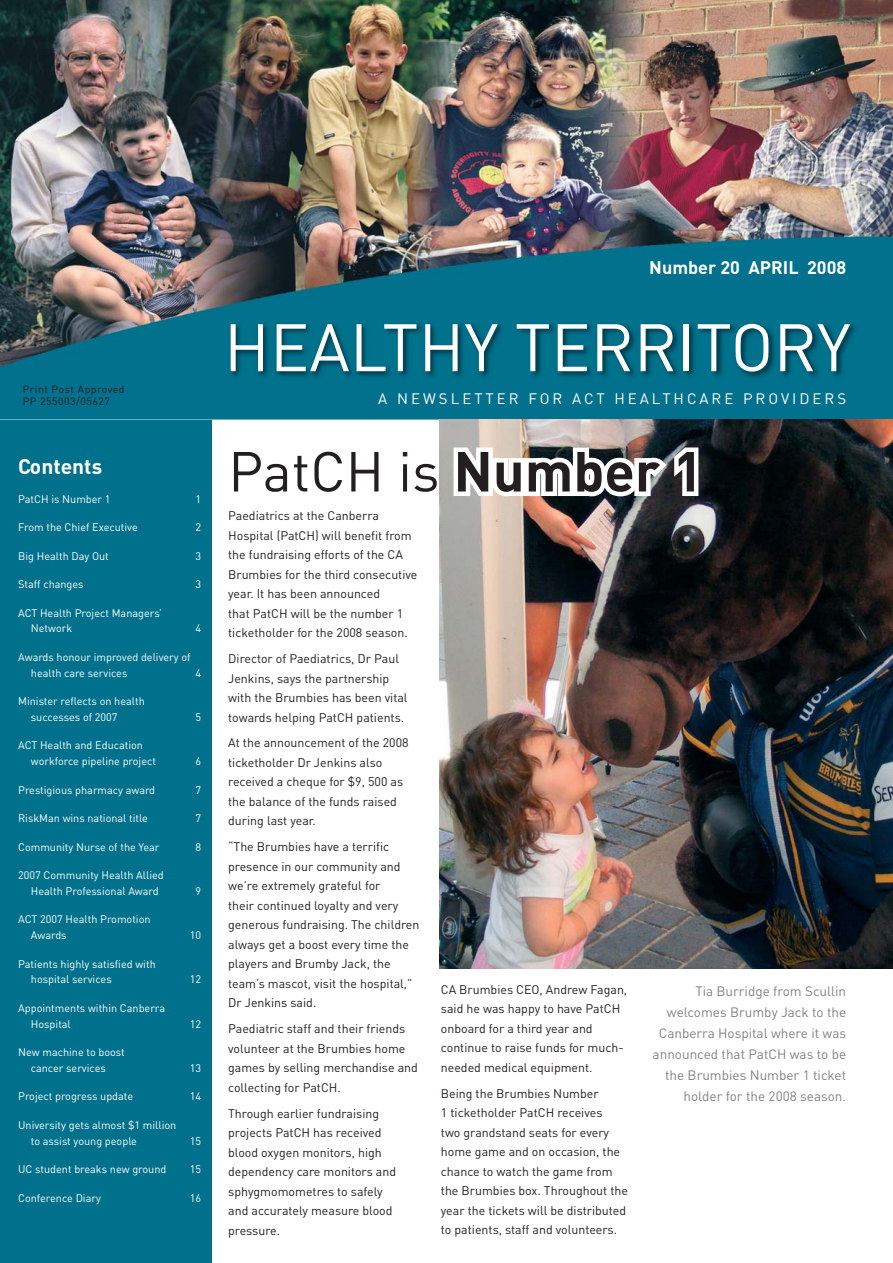
<style>
.page{position:relative;width:893px;height:1263px;background:#fff}
.page>*{position:absolute;margin:0;border:0;box-sizing:border-box;transform-origin:0 0}
.t1{font:66px "DIN";color:#fff}
.t2{font:55.5px "DIN";color:#231f20}
.t3{font:700 21px "DIN";color:#fff}
.t4{font:700 18px "DIN";color:#fff}
.t5{font:15px "DIN";letter-spacing:.2em;color:#fff}
.t6{font:13.5px/21px "DIN";color:#808284;text-align:right}
.t7{font:12.3px/19.5px "DIN";color:#231f20}
.t8{font:10.8px/15.8px "DIN";color:#fff}
.t9{font:10.5px/12px "DIN";letter-spacing:.05em;color:#231f20}
.s1{font-weight:700;color:#fff}
</style>
<div class="page">
<div style="left:0;top:412px;width:211px;height:851px;background:#00718c"></div>
<img style="left:0;top:0;width:893px;height:420px">
<img style="left:228px;top:321px;width:630px;height:60px">
<img style="left:439px;top:420px;width:454px;height:548px">
<p class="t9" style="left:23px;top:384px;width:103px">Print Post Approved<br>PP 255003/05627</p>
<h3 class="t3" style="left:18px;top:459px;width:86px">Contents</h3>
<p class="t8" style="left:18px;top:492px;width:94px">PatCH is Number 1</p>
<p class="t8" style="left:195px;top:492px;width:7px">1</p>
<p class="t8" style="left:18px;top:521px;width:121px">From the Chief Executive</p>
<p class="t8" style="left:195px;top:521px;width:7px">2</p>
<p class="t8" style="left:18px;top:549px;width:92px">Big Health Day Out</p>
<p class="t8" style="left:195px;top:549px;width:7px">3</p>
<p class="t8" style="left:18px;top:578px;width:67px">Staff changes</p>
<p class="t8" style="left:195px;top:578px;width:7px">3</p>
<p class="t8" style="left:31px;top:606px;width:133px;text-indent:-13px">ACT Health Project Managers’<br>Network</p>
<p class="t8" style="left:195px;top:622px;width:7px">4</p>
<p class="t8" style="left:31px;top:650px;width:161px;text-indent:-13px">Awards honour improved delivery of health care services</p>
<p class="t8" style="left:195px;top:666px;width:7px">4</p>
<p class="t8" style="left:31px;top:695px;width:115px;text-indent:-13px">Minister reflects on health successes of 2007</p>
<p class="t8" style="left:31px;top:739px;width:127px;text-indent:-13px">ACT Health and Education workforce pipeline project</p>
<p class="t8" style="left:195px;top:710px;width:7px">5</p>
<p class="t8" style="left:196px;top:755px;width:7px">6</p>
<p class="t8" style="left:18px;top:783px;width:139px">Prestigious pharmacy award</p>
<p class="t8" style="left:195px;top:783px;width:7px">7</p>
<p class="t8" style="left:18px;top:812px;width:131px">RiskMan wins national title</p>
<p class="t8" style="left:195px;top:812px;width:7px">7</p>
<p class="t8" style="left:18px;top:840px;width:143px">Community Nurse of the Year</p>
<p class="t8" style="left:195px;top:840px;width:7px">8</p>
<p class="t8" style="left:31px;top:869px;width:134px;text-indent:-13px">2007 Community Health Allied<br>Health Professional Award</p>
<p class="t8" style="left:195px;top:884px;width:7px">9</p>
<p class="t8" style="left:31px;top:913px;width:121px;text-indent:-13px">ACT 2007 Health Promotion<br>Awards</p>
<p class="t8" style="left:31px;top:957px;width:126px;text-indent:-13px">Patients highly satisfied with hospital services</p>
<p class="t8" style="left:31px;top:1001px;width:136px;text-indent:-13px">Appointments within Canberra<br>Hospital</p>
<p class="t8" style="left:18px;top:1046px;width:108px;text-align:center">New machine to boost cancer services</p>
<p class="t8" style="left:190px;top:929px;width:13px">10</p>
<p class="t8" style="left:190px;top:973px;width:13px">12</p>
<p class="t8" style="left:190px;top:1017px;width:13px">12</p>
<p class="t8" style="left:190px;top:1061px;width:13px">13</p>
<p class="t8" style="left:18px;top:1090px;width:117px">Project progress update</p>
<p class="t8" style="left:190px;top:1090px;width:13px">14</p>
<p class="t8" style="left:31px;top:1118px;width:147px;text-indent:-13px">University gets almost $1 million to assist young people</p>
<p class="t8" style="left:190px;top:1134px;width:13px">15</p>
<p class="t8" style="left:18px;top:1163px;width:150px">UC student breaks new ground</p>
<p class="t8" style="left:190px;top:1163px;width:13px">15</p>
<p class="t8" style="left:18px;top:1191px;width:84px">Conference Diary</p>
<p class="t8" style="left:190px;top:1191px;width:13px">16</p>
<h3 class="t4" style="left:649px;top:262px;width:198px">Number 20 APRIL 2008</h3>
<h1 class="t1" style="left:224px;top:324px;width:628px">HEALTHY TERRITORY</h1>
<p class="t5" style="left:378px;top:393px;width:469px">A NEWSLETTER FOR ACT HEALTHCARE PROVIDERS</p>
<h2 class="t2" style="left:228px;top:452px;width:476px">PatCH is <span class="s1">Number 1</span></h2>
<p class="t7" style="left:228px;top:507px;width:191px">Paediatrics at the Canberra<br>Hospital (PatCH) will benefit from the fundraising efforts of the CA<br>Brumbies for the third consecutive year. It has been announced<br>that PatCH will be the number 1 ticketholder for the 2008 season.</p>
<p class="t7" style="left:228px;top:650px;width:181px">Director of Paediatrics, Dr Paul<br>Jenkins, says the partnership with the Brumbies has been vital towards helping PatCH patients.</p>
<p class="t7" style="left:228px;top:735px;width:182px">At the announcement of the 2008 ticketholder Dr Jenkins also received a cheque for $9, 500 as the balance of the funds raised during last year.</p>
<p class="t7" style="left:228px;top:839px;width:193px">“The Brumbies have a terrific presence in our community and we’re extremely grateful for<br>their continued loyalty and very generous fundraising. The children always get a boost every time the players and Brumby Jack, the team’s mascot, visit the hospital,”<br>Dr Jenkins said.</p>
<p class="t7" style="left:228px;top:1020px;width:191px">Paediatric staff and their friends volunteer at the Brumbies home games by selling merchandise and collecting for PatCH.</p>
<p class="t7" style="left:228px;top:1105px;width:169px">Through earlier fundraising projects PatCH has received blood oxygen monitors, high dependency care monitors and sphygmomometres to safely and accurately measure blood pressure.</p>
<p class="t7" style="left:441px;top:981px;width:188px">CA Brumbies CEO, Andrew Fagan, said he was happy to have PatCH onboard for a third year and continue to raise funds for much&shy;needed medical equipment.</p>
<p class="t7" style="left:441px;top:1085px;width:189px">Being the Brumbies Number<br>1 ticketholder PatCH receives<br>two grandstand seats for every home game and on occasion, the chance to watch the game from the Brumbies box. Throughout the year the tickets will be distributed to patients, staff and volunteers.</p>
<p class="t6" style="left:653px;top:982px;width:195px">Tia Burridge from Scullin welcomes Brumby Jack to the<br>Canberra Hospital where it was announced that PatCH was to be the Brumbies Number 1 ticket holder for the 2008 season.</p>
</div>
